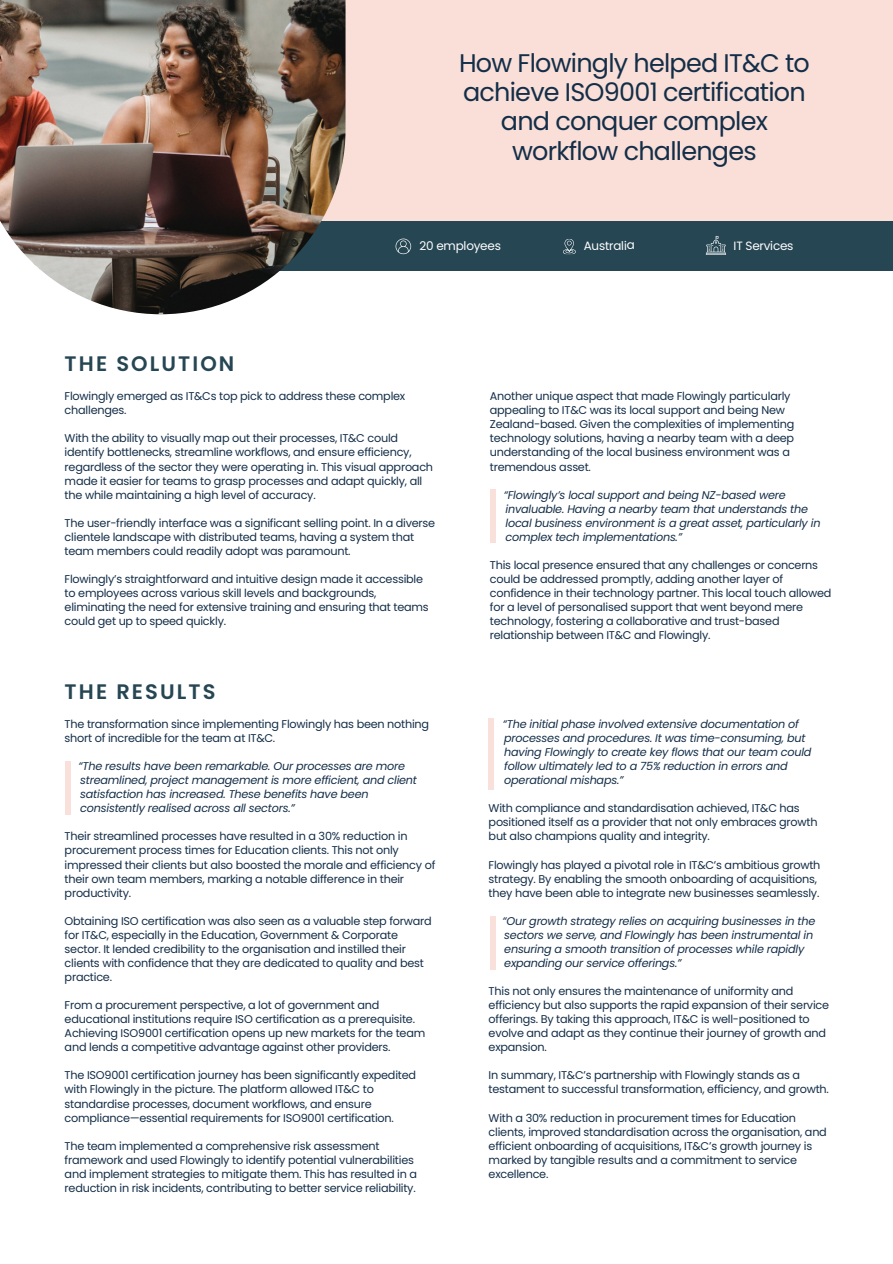
<style>
.page{position:relative;width:893px;height:1264px;background:#fff}
.page>*{position:absolute;margin:0;border:0;box-sizing:border-box;transform-origin:0 0}
.t1{font:25.5px/29.2px "Poppins";letter-spacing:-.03em;color:#142e48;text-align:center}
.t2{font:600 21px "Poppins";letter-spacing:.1em;color:#264653}
.t3{font:12px "Poppins";letter-spacing:-.02em;color:#fff}
.t4{font:11.25px/14.1px "Poppins";letter-spacing:-.02em;color:#142e48}
.t5{font:italic 11.25px "Poppins";letter-spacing:-.02em;color:#142e48}
</style>
<div class="page">
<div style="left:490px;top:489px;width:5px;height:54px;background:#fae0da"></div>
<div style="left:187px;top:221px;width:705px;height:49px;background:#264653"></div>
<div style="left:161px;top:0;width:731px;height:221px;background:#f9dfd8"></div>
<svg style="left:705px;top:236px;width:21px;height:19px"></svg>
<svg style="left:395px;top:238px;width:16px;height:16px"></svg>
<svg style="left:563px;top:239px;width:13px;height:15px"></svg>
<img style="left:0;top:0;width:345px;height:314px">
<div style="left:488px;top:718px;width:6px;height:71px;background:#fae0da"></div>
<div style="left:490px;top:915px;width:5px;height:54px;background:#fae0da"></div>
<div style="left:65px;top:761px;width:6px;height:54px;background:#fae0da"></div>
<p class="t1" style="left:459px;top:48px;width:352px">How Flowingly helped IT&amp;C to achieve ISO9001 certification and conquer complex workflow challenges</p>
<p class="t3" style="left:419px;top:237px;width:83px">20 employees</p>
<p class="t3" style="left:583px;top:238px;width:53px;rotate:-1deg">Australia</p>
<p class="t3" style="left:733px;top:237px;width:61px">IT Services</p>
<p class="t2" style="left:65px;top:349px;width:171px">THE SOLUTION</p>
<p class="t4" style="left:65px;top:389px;width:342px">Flowingly emerged as IT&amp;Cs top pick to address these complex challenges.</p>
<p class="t4" style="left:65px;top:431px;width:370px">With the ability to visually map out their processes, IT&amp;C could identify bottlenecks, streamline workflows, and ensure efficiency, regardless of the sector they were operating in. This visual approach made it easier for teams to grasp processes and adapt quickly, all the while maintaining a high level of accuracy.</p>
<p class="t4" style="left:65px;top:515px;width:372px">The user-friendly interface was a significant selling point. In a diverse clientele landscape with distributed teams, having a system that team members could readily adopt was paramount.</p>
<p class="t4" style="left:65px;top:572px;width:365px">Flowingly’s straightforward and intuitive design made it accessible to employees across various skill levels and backgrounds, eliminating the need for extensive training and ensuring that teams could get up to speed quickly.</p>
<p class="t2" style="left:65px;top:677px;width:152px">THE RESULTS</p>
<p class="t4" style="left:65px;top:717px;width:366px">The transformation since implementing Flowingly has been nothing short of incredible for the team at IT&amp;C.</p>
<p class="t5" style="left:79px;top:758px;width:328px">“The results have been remarkable. Our processes are more</p>
<p class="t5" style="left:80px;top:772px;width:338px">streamlined, project management is more efficient, and client</p>
<p class="t5" style="left:80px;top:786px;width:290px">satisfaction has increased. These benefits have been</p>
<p class="t5" style="left:80px;top:800px;width:216px">consistently realised across all sectors.”</p>
<p class="t4" style="left:65px;top:829px;width:372px">Their streamlined processes have resulted in a 30% reduction in procurement process times for Education clients. This not only impressed their clients but also boosted the morale and efficiency of their own team members, marking a notable difference in their productivity.</p>
<p class="t4" style="left:65px;top:913px;width:368px">Obtaining ISO certification was also seen as a valuable step forward for IT&amp;C, especially in the Education, Government &amp; Corporate sector. It lended credibility to the organisation and instilled their clients with confidence that they are dedicated to quality and best practice.</p>
<p class="t4" style="left:65px;top:998px;width:362px">From a procurement perspective, a lot of government and educational institutions require ISO certification as a prerequisite.<br>Achieving ISO9001 certification opens up new markets for the team and lends a competitive advantage against other providers.</p>
<p class="t4" style="left:65px;top:1068px;width:353px">The ISO9001 certification journey has been significantly expedited with Flowingly in the picture. The platform allowed IT&amp;C to standardise processes, document workflows, and ensure compliance—essential requirements for ISO9001 certification.</p>
<p class="t4" style="left:65px;top:1138px;width:354px">The team implemented a comprehensive risk assessment framework and used Flowingly to identify potential vulnerabilities and implement strategies to mitigate them. This has resulted in a reduction in risk incidents, contributing to better service reliability.</p>
<p class="t4" style="left:490px;top:389px;width:306px">Another unique aspect that made Flowingly particularly appealing to IT&amp;C was its local support and being New Zealand-based. Given the complexities of implementing technology solutions, having a nearby team with a deep understanding of the local business environment was a tremendous asset.</p>
<p class="t5" style="left:503px;top:487px;width:283px">“Flowingly’s local support and being NZ-based were</p>
<p class="t5" style="left:505px;top:501px;width:304px">invaluable. Having a nearby team that understands the</p>
<p class="t5" style="left:505px;top:515px;width:316px">local business environment is a great asset, particularly in</p>
<p class="t5" style="left:505px;top:529px;width:178px">complex tech implementations.”</p>
<p class="t4" style="left:490px;top:558px;width:343px">This local presence ensured that any challenges or concerns could be addressed promptly, adding another layer of confidence in their technology partner. This local touch allowed for a level of personalised support that went beyond mere technology, fostering a collaborative and trust-based relationship between IT&amp;C and Flowingly.</p>
<p class="t5" style="left:503px;top:716px;width:297px">“The initial phase involved extensive documentation of</p>
<p class="t5" style="left:504px;top:730px;width:302px">processes and procedures. It was time-consuming, but</p>
<p class="t5" style="left:504px;top:744px;width:309px">having Flowingly to create key flows that our team could</p>
<p class="t5" style="left:504px;top:758px;width:285px">follow ultimately led to a 75% reduction in errors and</p>
<p class="t5" style="left:504px;top:772px;width:121px">operational mishaps.”</p>
<p class="t4" style="left:488px;top:801px;width:330px">With compliance and standardisation achieved, IT&amp;C has positioned itself as a provider that not only embraces growth but also champions quality and integrity.</p>
<p class="t4" style="left:488px;top:857px;width:333px">Flowingly has played a pivotal role in IT&amp;C’s ambitious growth strategy. By enabling the smooth onboarding of acquisitions, they have been able to integrate new businesses seamlessly.</p>
<p class="t5" style="left:502px;top:913px;width:314px">“Our growth strategy relies on acquiring businesses in the</p>
<p class="t5" style="left:504px;top:927px;width:310px">sectors we serve, and Flowingly has been instrumental in</p>
<p class="t5" style="left:504px;top:941px;width:301px">ensuring a smooth transition of processes while rapidly</p>
<p class="t5" style="left:504px;top:955px;width:179px">expanding our service offerings.”</p>
<p class="t4" style="left:488px;top:984px;width:342px">This not only ensures the maintenance of uniformity and efficiency but also supports the rapid expansion of their service offerings. By taking this approach, IT&amp;C is well-positioned to evolve and adapt as they continue their journey of growth and expansion.</p>
<p class="t4" style="left:488px;top:1068px;width:342px">In summary, IT&amp;C’s partnership with Flowingly stands as a testament to successful transformation, efficiency, and growth.</p>
<p class="t4" style="left:488px;top:1110px;width:340px">With a 30% reduction in procurement times for Education clients, improved standardisation across the organisation, and efficient onboarding of acquisitions, IT&amp;C’s growth journey is marked by tangible results and a commitment to service excellence.</p>
</div>
